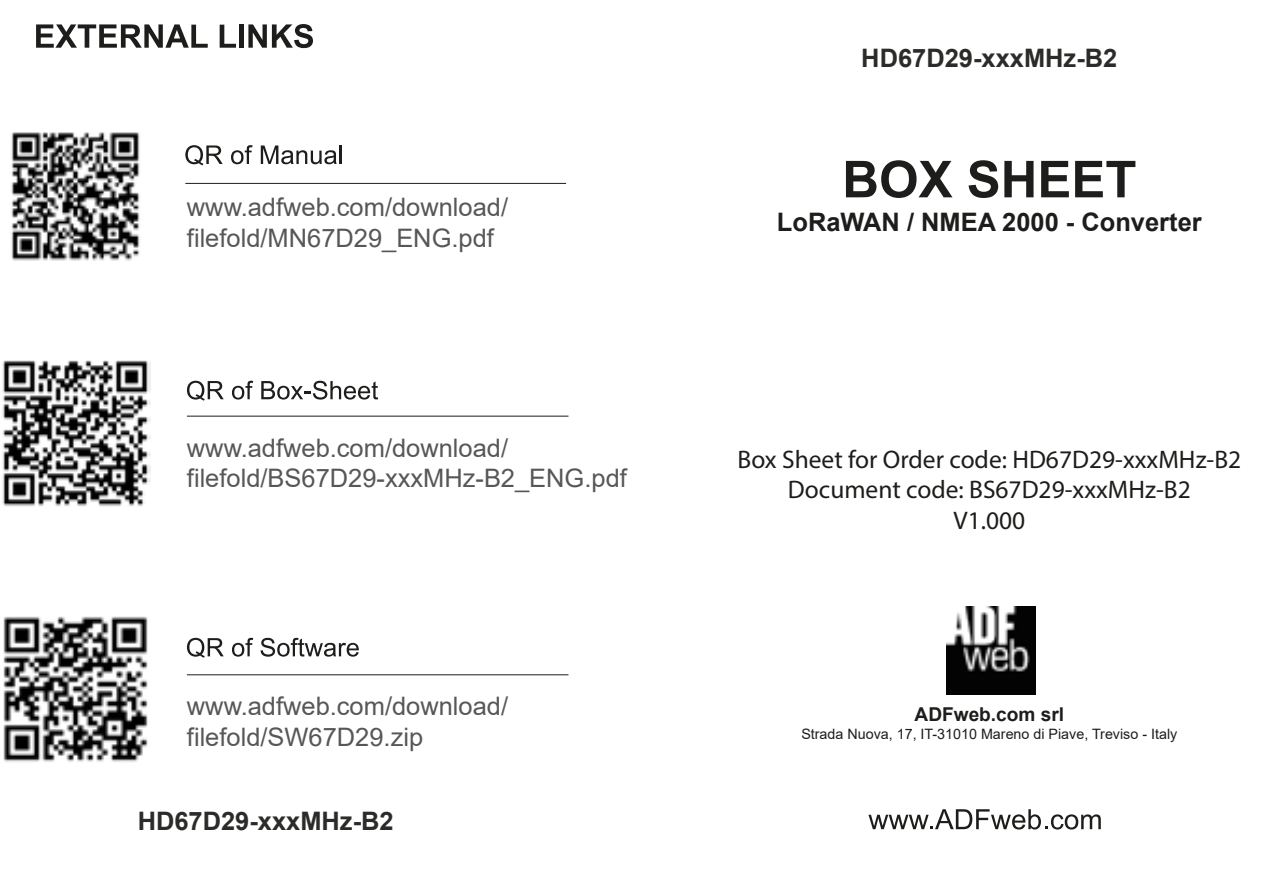
<style>
.page{position:relative;width:1263px;height:893px;background:#fff}
.page>*{position:absolute;margin:0;border:0;box-sizing:border-box;transform-origin:0 0}
.t1{font:700 51px "Arial";color:#1d1d1b}
.t2{font:25.5px/30.6px "Arial";color:#575756}
.t3{font:25.5px/30.6px "Myriad Pro";color:#1d1d1b;text-align:center}
.t4{font:700 25.5px "Arial";color:rgb(29 29 27/.94)}
.t5{font:700 25.5px "Arial";color:#1d1d1b}
.t6{font:700 19.2px "Arial";color:#1d1d1b}
.t7{font:14.4px "Arial";color:#1d1d1b}
</style>
<div class="page">
<img style="left:11px;top:132px;width:129px;height:129px">
<img style="left:2px;top:360px;width:148px;height:147px">
<img style="left:3px;top:616px;width:145px;height:146px">
<svg style="left:36px;top:24px;width:172px;height:24px"></svg>
<svg style="left:220px;top:25px;width:16px;height:23px"></svg>
<div style="left:239px;top:24px;width:5px;height:24px;background:#1d1d1b"></div>
<svg style="left:248px;top:24px;width:65px;height:24px"></svg>
<svg style="left:187px;top:381px;width:37px;height:20px"></svg>
<svg style="left:232px;top:381px;width:21px;height:19px"></svg>
<svg style="left:261px;top:381px;width:117px;height:19px"></svg>
<hr style="left:187px;top:416px;width:381px;height:1px;background:#1d1d1b">
<svg style="left:187px;top:638px;width:37px;height:20px"></svg>
<svg style="left:232px;top:638px;width:21px;height:19px"></svg>
<svg style="left:261px;top:638px;width:98px;height:19px"></svg>
<hr style="left:187px;top:674px;width:381px;height:1px;background:#1d1d1b">
<svg style="left:868px;top:809px;width:233px;height:20px"></svg>
<img style="left:947px;top:606px;width:88px;height:89px">
<hr style="left:185px;top:183px;width:381px;height:1px;background:#1d1d1b">
<svg style="left:185px;top:145px;width:38px;height:20px"></svg>
<svg style="left:231px;top:145px;width:22px;height:19px"></svg>
<svg style="left:261px;top:145px;width:76px;height:19px"></svg>
<hr style="left:339px;top:145px;width:3px;height:19px;background:#1d1d1b">
<p class="t2" style="left:187px;top:192px;width:323px">www.adfweb.com/download/ filefold/MN67D29_ENG.pdf</p>
<p class="t2" style="left:187px;top:432px;width:441px">www.adfweb.com/download/ filefold/BS67D29-xxxMHz-B2_ENG.pdf</p>
<p class="t4" style="left:861px;top:40px;width:257px">HD67D29-xxxMHz-B2</p>
<h1 class="t1" style="left:842px;top:143px;width:296px">BOX SHEET</h1>
<p class="t5" style="left:777px;top:204px;width:426px">LoRaWAN / NMEA 2000 - Converter</p>
<p class="t3" style="left:737px;top:444px;width:505px">Box Sheet for Order code: HD67D29-xxxMHz-B2<br>Document code: BS67D29-xxxMHz-B2<br>V1.000</p>
<p class="t2" style="left:187px;top:691px;width:323px">www.adfweb.com/download/ filefold/SW67D29.zip</p>
<p class="t6" style="left:914px;top:701px;width:151px">ADFweb.com srl</p>
<p class="t7" style="left:801px;top:724px;width:377px">Strada Nuova, 17, IT-31010 Mareno di Piave, Treviso - Italy</p>
<p class="t4" style="left:138px;top:803px;width:257px">HD67D29-xxxMHz-B2</p>
</div>
